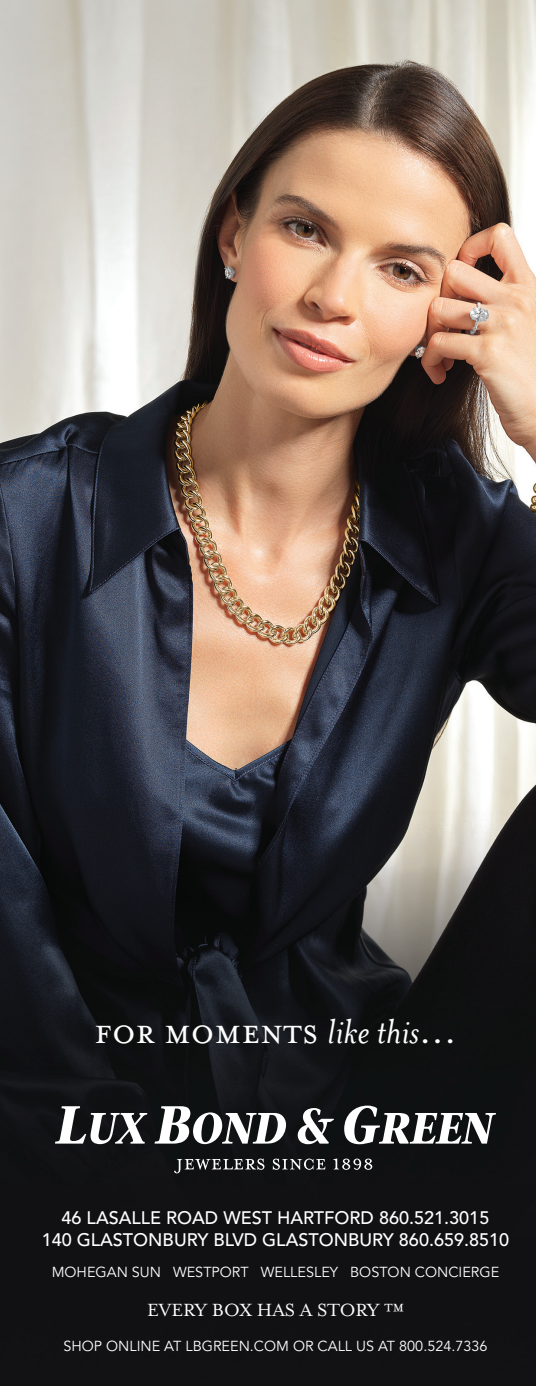
<style>
.page{position:relative;width:536px;height:1386px;background:#fff}
.page>*{position:absolute;margin:0;border:0;box-sizing:border-box;transform-origin:0 0}
.t1{font:39.73px "Mrs Eaves All Small Caps OT";color:#fff}
.t2{font:20.3px "Mrs Eaves Small Caps OT";color:#fff}
.t3{font:500 18.03px/21.7px "Avenir LT Pro";color:#fff;text-align:center}
.t4{font:14.35px "Avenir LT Pro";color:#fff}
.s1{font-family:"Mrs Eaves OT";font-style:italic}
</style>
<div class="page">
<img style="left:0;top:0;width:536px;height:1386px">
<svg style="left:173px;top:1159px;width:91px;height:14px"></svg>
<svg style="left:273px;top:1159px;width:52px;height:11px"></svg>
<svg style="left:333px;top:1159px;width:39px;height:11px"></svg>
<svg style="left:55px;top:1106px;width:92px;height:38px"></svg>
<svg style="left:154px;top:1106px;width:132px;height:38px"></svg>
<svg style="left:297px;top:1108px;width:37px;height:36px"></svg>
<svg style="left:344px;top:1106px;width:152px;height:38px"></svg>
<h1 class="t1" style="left:94px;top:1016px;width:363px">For moments <span class="s1">like this</span>...</h1>
<p class="t3" style="left:42px;top:1207px;width:469px">46 LASALLE ROAD WEST HARTFORD 860.521.3015<br>140 GLASTONBURY BLVD GLASTONBURY 860.659.8510</p>
<p class="t4" style="left:52px;top:1264px;width:449px">MOHEGAN SUN WESTPORT WELLESLEY BOSTON CONCIERGE</p>
<h2 class="t2" style="left:147px;top:1299px;width:258px">EVERY BOX HAS A STORY ™</h2>
<p class="t4" style="left:63px;top:1337px;width:425px">SHOP ONLINE AT LBGREEN.COM OR CALL US AT 800.524.7336</p>
</div>
